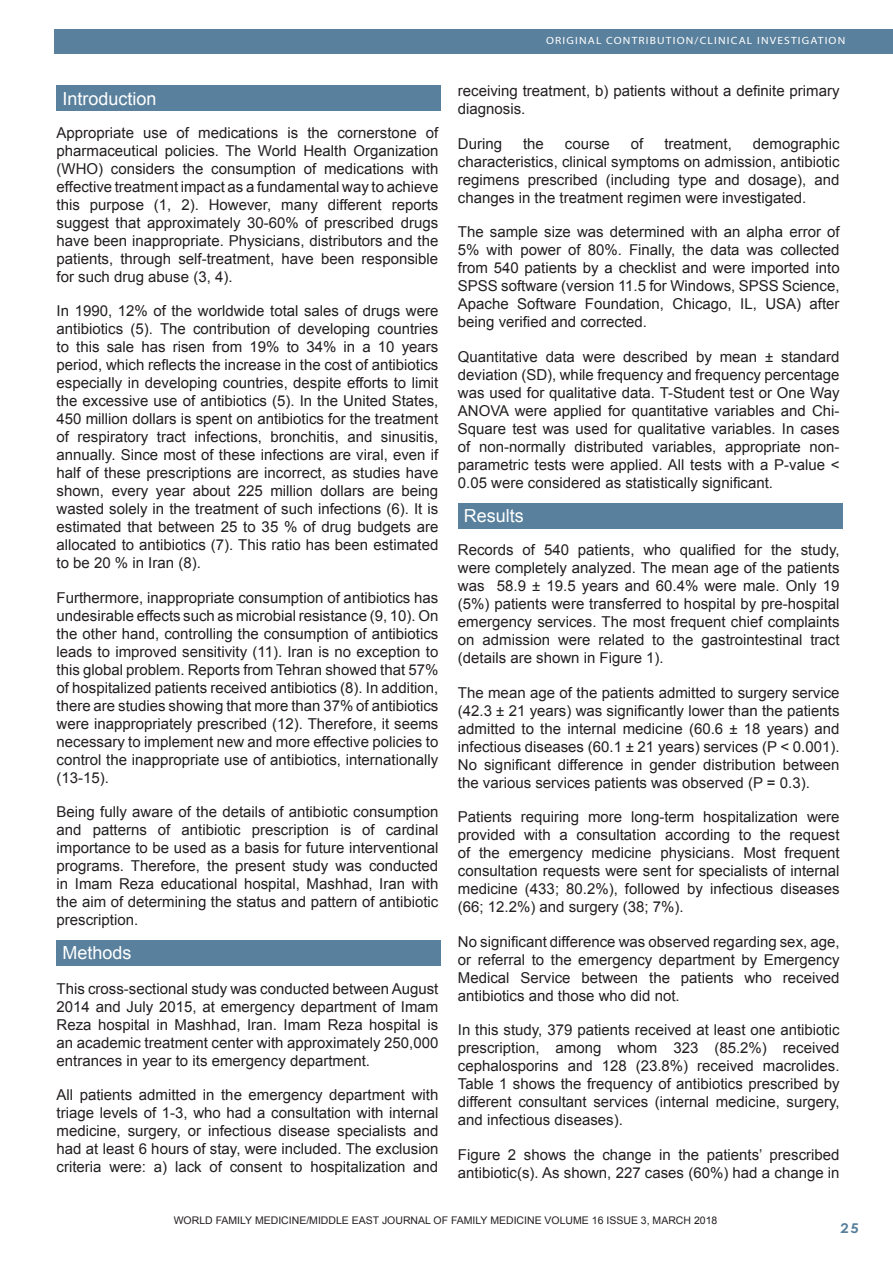
<style>
.page{position:relative;width:893px;height:1263px;background:#fff}
.page>*{position:absolute;margin:0;border:0;box-sizing:border-box;transform-origin:0 0}
.Footnote_Text{font:18px "Arial";color:#fff}
.Footnote_Text-2{font:15px/18px "Arial";color:#231f20;text-align:justify}
.t1{font:700 13.5px "Century Gothic";color:#59809c;scale:1.1 1}
.Footnote_Text-3{font:10.5px "Arial";color:#231f20}
.t2{font:10.5px "Myriad";letter-spacing:.1em;color:#fff;scale:1.1 1}
</style>
<div class="page">
<div style="left:54px;top:30px;width:839px;height:24px;background:#59809c"></div>
<div style="left:57px;top:85px;width:384px;height:26px;background:#59809c"></div>
<div style="left:57px;top:940px;width:384px;height:25px;background:#59809c"></div>
<div style="left:458px;top:503px;width:385px;height:25px;background:#59809c"></div>
<p class="Footnote_Text" style="left:63px;top:86px;width:96px">Introduction</p>
<p class="Footnote_Text-2" style="left:57px;top:123px;width:383px">Appropriate use of medications is the cornerstone of pharmaceutical policies. The World Health Organization (WHO) considers the consumption of medications with effective treatment impact as a fundamental way to achieve this purpose (1, 2). However, many different reports suggest that approximately 30-60% of prescribed drugs have been inappropriate. Physicians, distributors and the patients, through self-treatment, have been responsible for such drug abuse (3, 4).</p>
<p class="Footnote_Text-2" style="left:57px;top:302px;width:383px">In 1990, 12% of the worldwide total sales of drugs were antibiotics (5). The contribution of developing countries to this sale has risen from 19% to 34% in a 10 years period, which reflects the increase in the cost of antibiotics especially in developing countries, despite efforts to limit the excessive use of antibiotics (5). In the United States, 450 million dollars is spent on antibiotics for the treatment of respiratory tract infections, bronchitis, and sinusitis, annually. Since most of these infections are viral, even if half of these prescriptions are incorrect, as studies have shown, every year about 225 million dollars are being wasted solely in the treatment of such infections (6). It is estimated that between 25 to 35 % of drug budgets are allocated to antibiotics (7). This ratio has been estimated to be 20 % in Iran (8).</p>
<p class="Footnote_Text-2" style="left:57px;top:588px;width:383px">Furthermore, inappropriate consumption of antibiotics has undesirable effects such as microbial resistance (9, 10). On the other hand, controlling the consumption of antibiotics leads to improved sensitivity (11). Iran is no exception to this global problem. Reports from Tehran showed that 57% of hospitalized patients received antibiotics (8). In addition, there are studies showing that more than 37% of antibiotics were inappropriately prescribed (12). Therefore, it seems necessary to implement new and more effective policies to control the inappropriate use of antibiotics, internationally (13-15).</p>
<p class="Footnote_Text-2" style="left:57px;top:803px;width:383px">Being fully aware of the details of antibiotic consumption and patterns of antibiotic prescription is of cardinal importance to be used as a basis for future interventional programs. Therefore, the present study was conducted in Imam Reza educational hospital, Mashhad, Iran with the aim of determining the status and pattern of antibiotic prescription.</p>
<p class="Footnote_Text" style="left:63px;top:941px;width:71px">Methods</p>
<p class="Footnote_Text-2" style="left:57px;top:980px;width:383px">This cross-sectional study was conducted between August 2014 and July 2015, at emergency department of Imam Reza hospital in Mashhad, Iran. Imam Reza hospital is an academic treatment center with approximately 250,000 entrances in year to its emergency department.</p>
<p class="Footnote_Text-2" style="left:57px;top:1086px;width:383px">All patients admitted in the emergency department with triage levels of 1-3, who had a consultation with internal medicine, surgery, or infectious disease specialists and had at least 6 hours of stay, were included. The exclusion criteria were: a) lack of consent to hospitalization and</p>
<p class="t2" style="left:546px;top:35px;width:273px">ORIGINAL CONTRIBUTION/CLINICAL INVESTIGATION</p>
<p class="Footnote_Text-2" style="left:458px;top:82px;width:383px">receiving treatment, b) patients without a definite primary diagnosis.</p>
<p class="Footnote_Text-2" style="left:458px;top:135px;width:46px">During</p>
<p class="Footnote_Text-2" style="left:523px;top:135px;width:22px">the</p>
<p class="Footnote_Text-2" style="left:565px;top:135px;width:47px">course</p>
<p class="Footnote_Text-2" style="left:631px;top:135px;width:14px">of</p>
<p class="Footnote_Text-2" style="left:664px;top:135px;width:69px">treatment,</p>
<p class="Footnote_Text-2" style="left:458px;top:135px;width:383px;text-indent:295px">demographic characteristics, clinical symptoms on admission, antibiotic regimens prescribed (including type and dosage), and changes in the treatment regimen were investigated.</p>
<p class="Footnote_Text-2" style="left:458px;top:223px;width:383px">The sample size was determined with an alpha error of 5% with power of 80%. Finally, the data was collected from 540 patients by a checklist and were imported into SPSS software (version 11.5 for Windows, SPSS Science, Apache Software Foundation, Chicago, IL, USA) after being verified and corrected.</p>
<p class="Footnote_Text-2" style="left:458px;top:348px;width:383px">Quantitative data were described by mean ± standard deviation (SD), while frequency and frequency percentage was used for qualitative data. T-Student test or One Way ANOVA were applied for quantitative variables and Chi-Square test was used for qualitative variables. In cases of non-normally distributed variables, appropriate non&shy;parametric tests were applied. All tests with a P-value &lt; 0.05 were considered as statistically significant.</p>
<p class="Footnote_Text" style="left:464px;top:504px;width:62px">Results</p>
<p class="Footnote_Text-2" style="left:458px;top:541px;width:383px">Records of 540 patients, who qualified for the study, were completely analyzed. The mean age of the patients was 58.9 ± 19.5 years and 60.4% were male. Only 19 (5%) patients were transferred to hospital by pre-hospital emergency services. The most frequent chief complaints on admission were related to the gastrointestinal tract (details are shown in Figure 1).</p>
<p class="Footnote_Text-2" style="left:458px;top:683px;width:383px">The mean age of the patients admitted to surgery service (42.3 ± 21 years) was significantly lower than the patients admitted to the internal medicine (60.6 ± 18 years) and infectious diseases (60.1 ± 21 years) services (P &lt; 0.001).<br>No significant difference in gender distribution between the various services patients was observed (P = 0.3).</p>
<p class="Footnote_Text-2" style="left:458px;top:808px;width:383px">Patients requiring more long-term hospitalization were provided with a consultation according to the request of the emergency medicine physicians. Most frequent consultation requests were sent for specialists of internal medicine (433; 80.2%), followed by infectious diseases (66; 12.2%) and surgery (38; 7%).</p>
<p class="Footnote_Text-2" style="left:458px;top:932px;width:383px">No significant difference was observed regarding sex, age, or referral to the emergency department by Emergency Medical Service between the patients who received antibiotics and those who did not.</p>
<p class="Footnote_Text-2" style="left:458px;top:1021px;width:383px">In this study, 379 patients received at least one antibiotic prescription, among whom 323 (85.2%) received cephalosporins and 128 (23.8%) received macrolides.<br>Table 1 shows the frequency of antibiotics prescribed by different consultant services (internal medicine, surgery, and infectious diseases).</p>
<p class="Footnote_Text-2" style="left:458px;top:1145px;width:383px">Figure 2 shows the change in the patients’ prescribed antibiotic(s). As shown, 227 cases (60%) had a change in</p>
<p class="Footnote_Text-3" style="left:160px;top:1214px;width:572px">WORLD FAMILY MEDICINE/MIDDLE EAST JOURNAL OF FAMILY MEDICINE VOLUME 15 ISSUE 10, DECEMBER 2017</p>
<p class="Footnote_Text-3" style="left:174px;top:1214px;width:545px">WORLD FAMILY MEDICINE/MIDDLE EAST JOURNAL OF FAMILY MEDICINE VOLUME 16 ISSUE 3, MARCH 2018</p>
<p class="t1" style="left:840px;top:1218px;width:18px">25</p>
</div>
